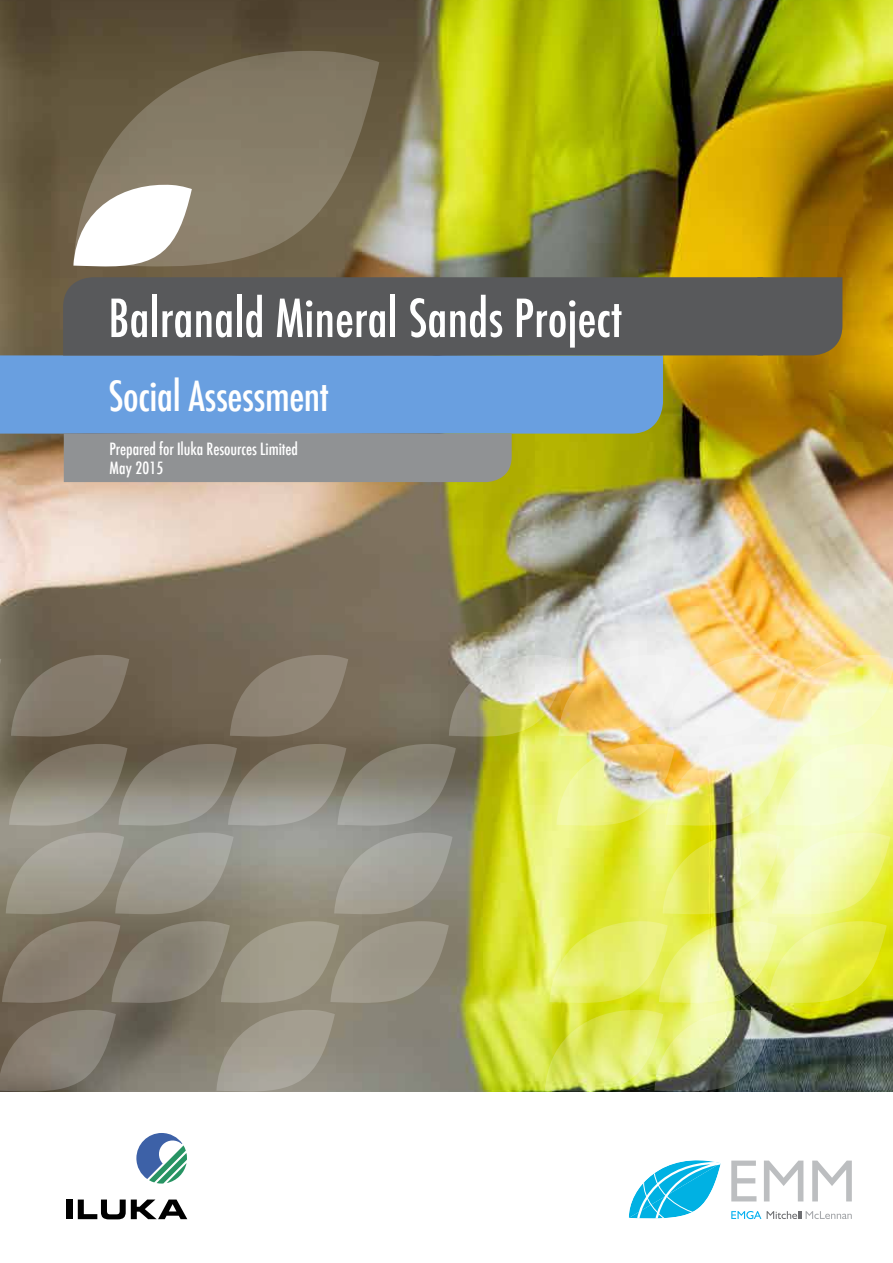
<style>
.page{position:relative;width:893px;height:1263px;background:#fff}
.page>*{position:absolute;margin:0;border:0;box-sizing:border-box;transform-origin:0 0}
.t1{font:500 condensed 51px "Futura";color:#fff}
.t2{font:500 condensed 40.5px "Futura";letter-spacing:-.01em;color:#fff}
.t3{font:500 condensed 16.5px/19.6px "Futura";letter-spacing:-.005em;color:#fff}
</style>
<div class="page">
<img style="left:0;top:0;width:893px;height:1091px">
<div style="left:0;top:355px;width:663px;height:79px;background:#699fe0"></div>
<svg style="left:2px;top:921px;width:447px;height:82px;background:#8f8878"></svg>
<svg style="left:549px;top:921px;width:338px;height:82px;background:#dde366"></svg>
<svg style="left:0;top:1010px;width:116px;height:81px;background:#80786c"></svg>
<svg style="left:216px;top:1010px;width:119px;height:81px;background:#9d988b"></svg>
<img style="left:545px;top:1010px;width:228px;height:81px">
<svg style="left:6px;top:832px;width:228px;height:82px;background:#9c988d"></svg>
<svg style="left:334px;top:832px;width:119px;height:82px;background:#9f9d93"></svg>
<svg style="left:663px;top:832px;width:227px;height:82px;background:#e1e787"></svg>
<svg style="left:9px;top:744px;width:447px;height:82px;background:#8a8578"></svg>
<img style="left:556px;top:744px;width:337px;height:82px">
<svg style="left:230px;top:655px;width:118px;height:81px;background:#877c6c"></svg>
<svg style="left:11px;top:655px;width:118px;height:81px;background:#7c7262"></svg>
<img style="left:449px;top:655px;width:444px;height:81px">
<svg style="left:0;top:655px;width:1px;height:81px"></svg>
<div style="left:63px;top:277px;width:694px;height:78px;background:#58595b"></div>
<div style="left:757px;top:277px;width:85px;height:78px;background:#58595b"></div>
<svg style="left:73px;top:49px;width:306px;height:219px;background:#8a806c"></svg>
<div style="left:64px;top:434px;width:448px;height:48px;background:#909294"></div>
<svg style="left:136px;top:1133px;width:51px;height:50px"></svg>
<div style="left:66px;top:1199px;width:6px;height:20px;background:#000"></div>
<svg style="left:78px;top:1199px;width:109px;height:20px"></svg>
<svg style="left:731px;top:1160px;width:25px;height:41px"></svg>
<svg style="left:764px;top:1160px;width:39px;height:41px"></svg>
<svg style="left:812px;top:1160px;width:40px;height:41px"></svg>
<svg style="left:731px;top:1211px;width:30px;height:8px"></svg>
<svg style="left:767px;top:1211px;width:85px;height:8px"></svg>
<svg style="left:629px;top:1160px;width:92px;height:59px"></svg>
<h1 class="t1" style="left:108px;top:285px;width:515px">Balranald Mineral Sands Project</h1>
<h2 class="t2" style="left:108px;top:370px;width:222px">Social Assessment</h2>
<p class="t3" style="left:109px;top:439px;width:190px">Prepared for Iluka Resources Limited<br>May 2015</p>
</div>
